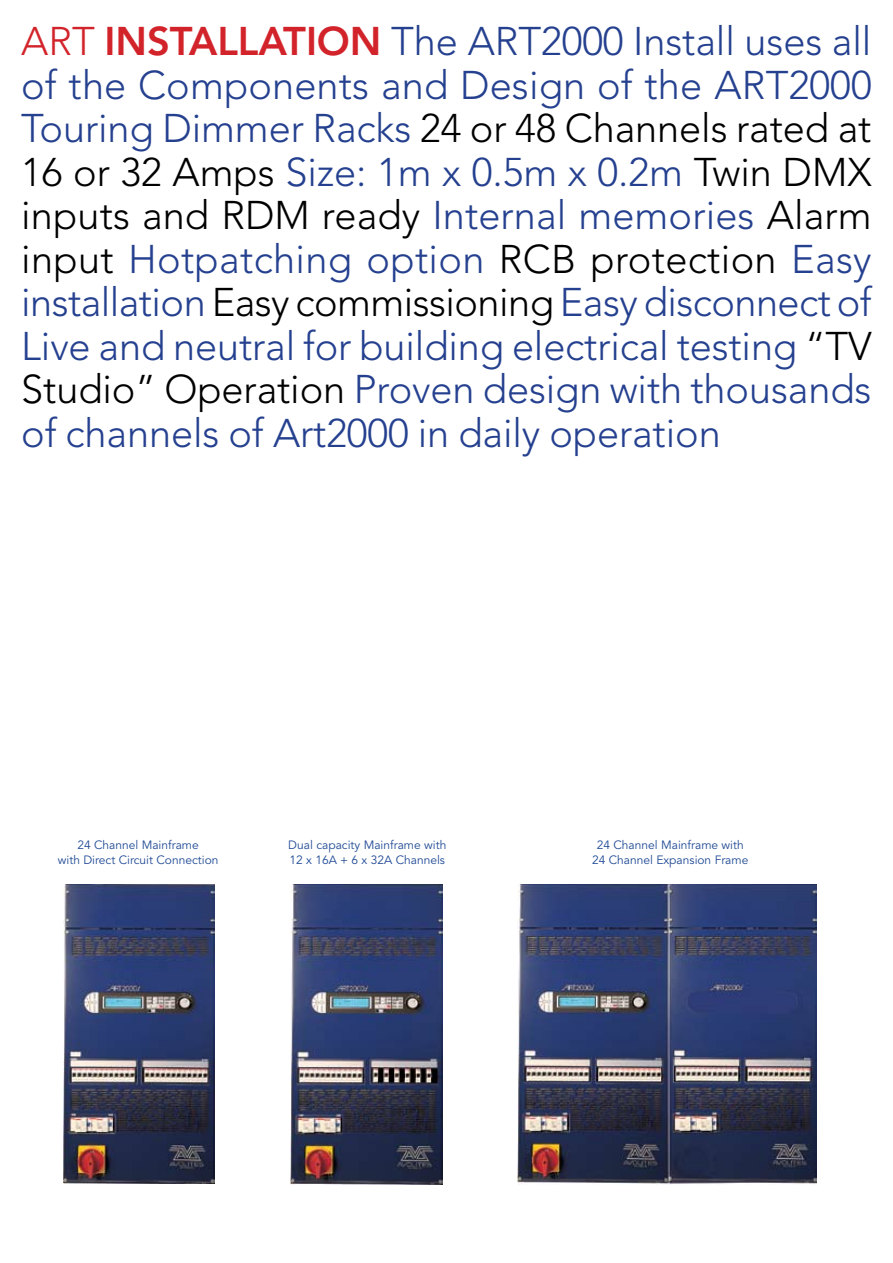
<style>
.page{position:relative;width:893px;height:1263px;background:#fff}
.page>*{position:absolute;margin:0;border:0;box-sizing:border-box;transform-origin:0 0}
.t1{font:300 39.75px/43.5px "Avenir";letter-spacing:-.005em;color:#24408f}
.t2{font:300 39.75px "Avenir";color:#d2232a}
.t3{font:12px/14.4px "Avenir";color:#204a95;text-align:center}
.s1{font-weight:800;color:#d2232a}
.s2{color:#000}
</style>
<div class="page">
<img style="left:291px;top:885px;width:151px;height:299px">
<img style="left:64px;top:884px;width:151px;height:299px">
<img style="left:517px;top:885px;width:299px;height:300px">
<p class="t1" style="left:21px;top:20px;width:852px;text-indent:83px"><span class="s1">INSTALLATION</span> The ART2000 Install uses all of the Components and Design of the ART</p>
<p class="t2" style="left:21px;top:18px;width:26px">ART</p>
<p class="t1" style="left:21px;top:64px;width:853px;text-align:justify;text-indent:767px">2000<br>Touring Dimmer Racks <span class="s2">24 or 48 Channels rated at 16 or 32 Amps</span> Size: 1m x 0.5m x 0.2m <span class="s2">Twin DMX inputs and RDM ready</span> Internal memories <span class="s2">Alarm input</span> H otpatching option <span class="s2">RCB protection</span> Easy installation <span class="s2">Easy commissioning</span> Easy disconnect of Live and neutral for building electrical testing <span class="s2">“TV Studio” Operation</span> Proven design with thousands of channels of Art2000 in daily operation</p>
<p class="t3" style="left:58px;top:838px;width:162px">24 Channel Mainframe<br>with Direct Circuit Connection</p>
<p class="t3" style="left:288px;top:838px;width:160px;text-align:left">Dual capacity Mainframe with<br>12 x 16A + 6 x 32A Channels</p>
<p class="t3" style="left:592px;top:838px;width:158px">24 Channel Mainframe with<br>24 Channel Expansion Frame</p>
</div>
